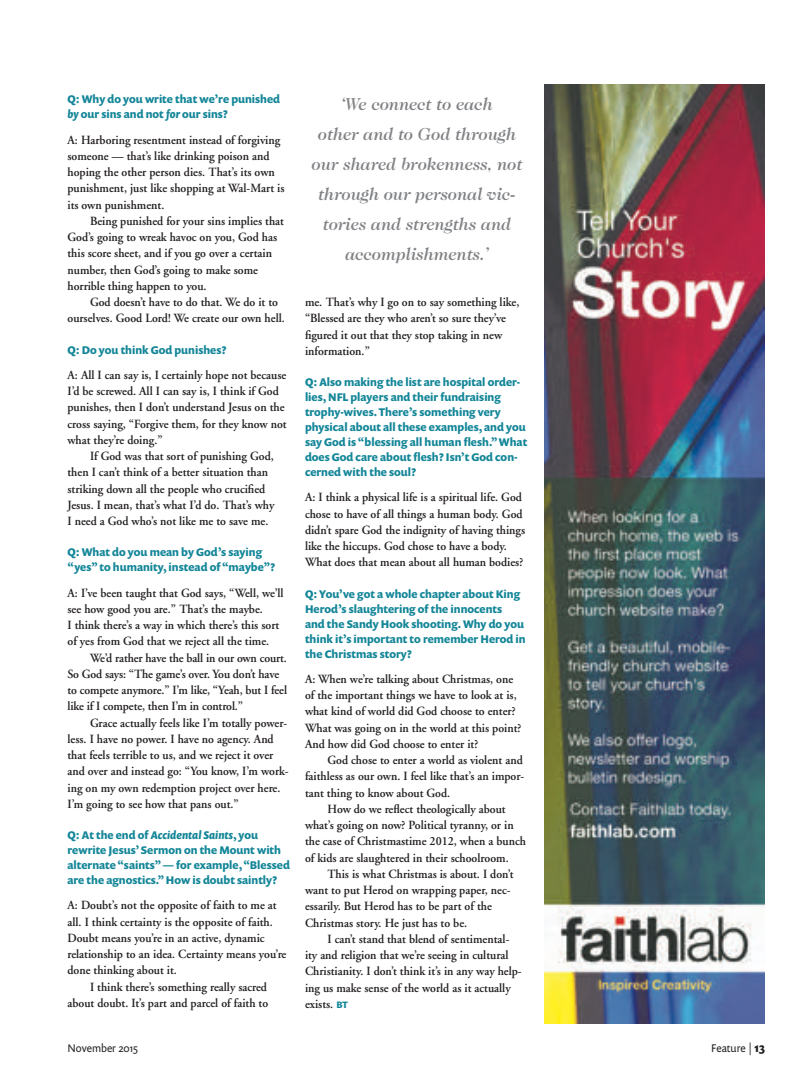
<style>
.page{position:relative;width:810px;height:1080px;background:#fff}
.page>*{position:absolute;margin:0;border:0;box-sizing:border-box;transform-origin:0 0}
.t1{font:italic 500 17.5px/30px "Caslon Two Twenty Four";color:#808285;text-align:center;scale:.95 1}
.t2{font:600 12.5px/16.2px "Adobe Garamond";color:#231f20;scale:.95 1}
.t3{font:700 11.25px/15px "Prenton RP Pro";color:#138698;scale:.95 1}
.t4{font:11.25px "Prenton RP Pro";color:#231f20;scale:.95 1}
.s1{font-style:italic}
.s2{font-family:"Prenton RP Pro";font-weight:700;font-size:9.38px;color:#138698}
.s3{font-weight:700;font-size:12.5px}
</style>
<div class="page">
<img style="left:545px;top:85px;width:220px;height:939px">
<p class="t3" style="left:68px;top:92px;width:225px">Q: Why do you write that we’re punished <span class="s1">by</span> our sins and not <span class="s1">for</span> our sins?</p>
<p class="t2" style="left:68px;top:132px;width:230px">A: Harboring resentment instead of forgiving someone — that’s like drinking poison and hoping the other person dies. That’s its own punishment, just like shopping at Wal-Mart is its own punishment.</p>
<p class="t2" style="left:68px;top:213px;width:229px;text-indent:23px">Being punished for your sins implies that God’s going to wreak havoc on you, God has this score sheet, and if you go over a certain number, then God’s going to make some horrible thing happen to you.</p>
<p class="t2" style="left:68px;top:294px;width:230px;text-indent:23px">God doesn’t have to do that. We do it to ourselves. Good Lord! We create our own hell.</p>
<p class="t3" style="left:68px;top:342px;width:169px">Q: Do you think God punishes?</p>
<p class="t2" style="left:68px;top:367px;width:232px">A: All I can say is, I certainly hope not because I’d be screwed. All I can say is, I think if God punishes, then I don’t understand Jesus on the cross saying, “Forgive them, for they know not what they’re doing.”</p>
<p class="t2" style="left:68px;top:448px;width:219px;text-indent:23px">If God was that sort of punishing God, then I can’t think of a better situation than striking down all the people who crucified Jesus. I mean, that’s what I’d do. That’s why I need a God who’s not like me to save me.</p>
<p class="t3" style="left:68px;top:545px;width:220px">Q: What do you mean by God’s saying “yes” to humanity, instead of “maybe”?</p>
<p class="t2" style="left:68px;top:585px;width:229px">A: I’ve been taught that God says, “Well, we’ll see how good you are.” That’s the maybe.<br>I think there’s a way in which there’s this sort of yes from God that we reject all the time.</p>
<p class="t2" style="left:68px;top:650px;width:233px;text-indent:23px">We’d rather have the ball in our own court.<br>So God says: “The game’s over. You don’t have to compete anymore.” I’m like, “Yeah, but I feel like if I compete, then I’m in control.”</p>
<p class="t2" style="left:68px;top:715px;width:234px;text-indent:23px">Grace actually feels like I’m totally power&shy;less. I have no power. I have no agency. And that feels terrible to us, and we reject it over and over and instead go: “You know, I’m work&shy;ing on my own redemption project over here.<br>I’m going to see how that pans out.”</p>
<p class="t3" style="left:68px;top:827px;width:236px">Q: At the end of <span class="s1">Accidental Saints</span>, you rewrite Jesus’ Sermon on the Mount with alternate “saints” — for example, “Blessed are the agnostics.” How is doubt saintly?</p>
<p class="t2" style="left:68px;top:897px;width:222px">A: Doubt’s not the opposite of faith to me at</p>
<p class="t2" style="left:68px;top:914px;width:218px">all. I think certainty is the opposite of faith.</p>
<p class="t2" style="left:68px;top:930px;width:209px">Doubt means you’re in an active, dynamic</p>
<p class="t2" style="left:68px;top:946px;width:232px">relationship to an idea. Certainty means you’re</p>
<p class="t2" style="left:68px;top:962px;width:117px">done thinking about it.</p>
<p class="t2" style="left:90px;top:979px;width:188px">I think there’s something really sacred</p>
<p class="t2" style="left:68px;top:995px;width:213px">about doubt. It’s part and parcel of faith to</p>
<h1 class="t1" style="left:311px;top:89px;width:223px">‘We connect to each<br>other and to God through our shared brokenness, not through our personal vic&shy;tories and strengths and accomplishments.’</h1>
<p class="t2" style="left:305px;top:294px;width:227px">me. That’s why I go on to say something like, “Blessed are they who aren’t so sure they’ve figured it out that they stop taking in new information.”</p>
<p class="t3" style="left:305px;top:374px;width:235px">Q: Also making the list are hospital order&shy;lies, NFL players and their fundraising trophy-wives. There’s something very physical about all these examples, and you say God is “blessing all human flesh.” What does God care about flesh? Isn’t God con&shy;cerned with the soul?</p>
<p class="t2" style="left:305px;top:490px;width:233px">A: I think a physical life is a spiritual life. God chose to have of all things a human body. God didn’t spare God the indignity of having things like the hiccups. God chose to have a body.<br>What does that mean about all human bodies?</p>
<p class="t3" style="left:305px;top:586px;width:234px">Q: You’ve got a whole chapter about King Herod’s slaughtering of the innocents<br>and the Sandy Hook shooting. Why do you think it’s important to remember Herod in the Christmas story?</p>
<p class="t2" style="left:305px;top:671px;width:229px">A: When we’re talking about Christmas, one of the important things we have to look at is, what kind of world did God choose to enter?<br>What was going on in the world at this point?<br>And how did God choose to enter it?</p>
<p class="t2" style="left:305px;top:752px;width:232px;text-indent:23px">God chose to enter a world as violent and faithless as our own. I feel like that’s an impor&shy;tant thing to know about God.</p>
<p class="t2" style="left:305px;top:801px;width:234px;text-indent:23px">How do we reflect theologically about what’s going on now? Political tyranny, or in the case of Christmastime 2012, when a bunch of kids are slaughtered in their schoolroom.</p>
<p class="t2" style="left:305px;top:866px;width:221px;text-indent:23px">This is what Christmas is about. I don’t want to put Herod on wrapping paper, nec&shy;essarily. But Herod has to be part of the Christmas story. He just has to be.</p>
<p class="t2" style="left:305px;top:931px;width:230px;text-indent:23px">I can’t stand that blend of sentimental&shy;ity and religion that we’re seeing in cultural Christianity. I don’t think it’s in any way help&shy;ing us make sense of the world as it actually exists. <span class="s2">BT</span></p>
<p class="t4" style="left:68px;top:1041px;width:76px">November 2015</p>
<p class="t4" style="left:711px;top:1041px;width:58px">Feature | <span class="s3">13</span></p>
</div>
